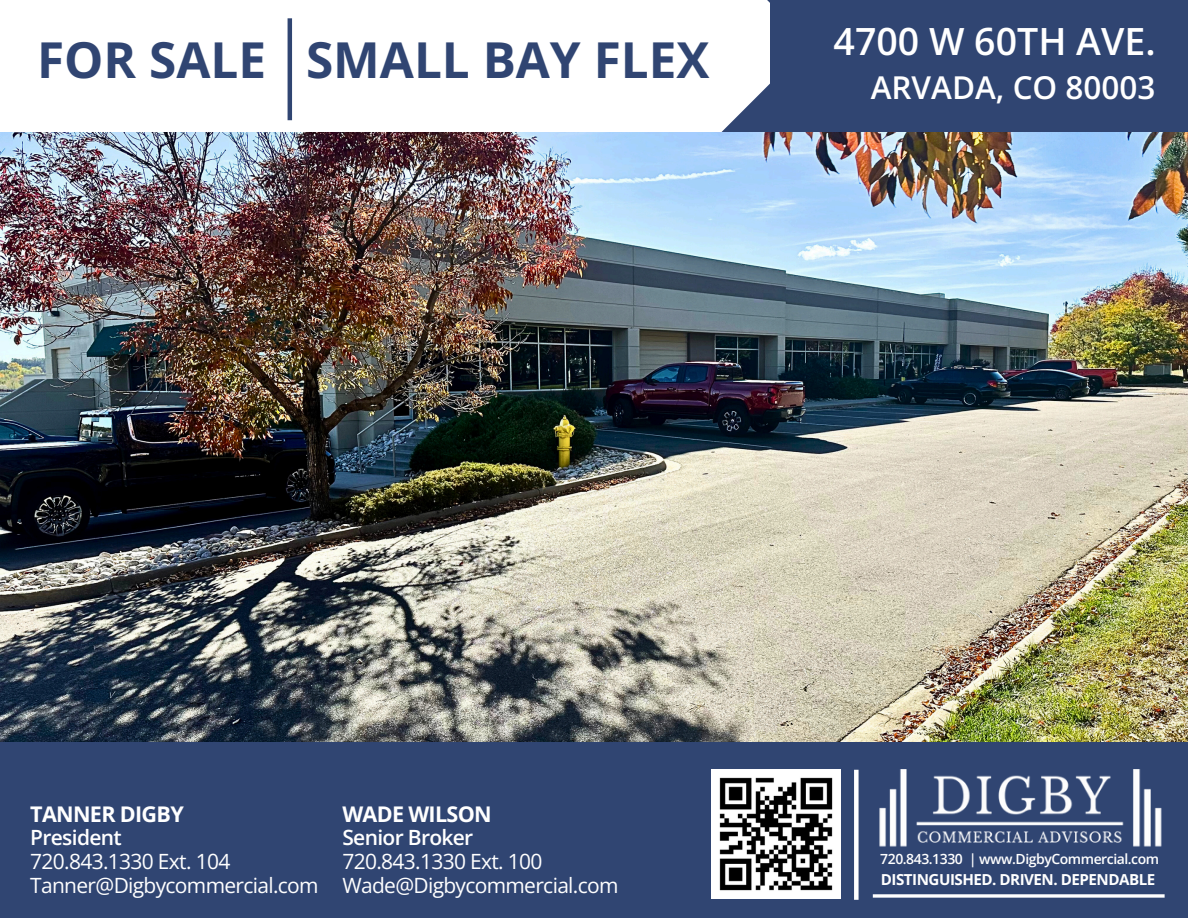
<style>
.page{position:relative;width:1188px;height:918px;background:#fff}
.page>*{position:absolute;margin:0;border:0;box-sizing:border-box;transform-origin:0 0}
.t1{font:700 49.5px "Open Sans";color:#304572}
.t2{font:600 37.5px "Open Sans";color:#fff}
.t3{font:600 31.5px "Open Sans";color:#fff}
.t4{font:700 21.6px "Open Sans";letter-spacing:-.03em;color:#fff}
.t5{font:21px/23.7px "Open Sans";letter-spacing:-.03em;color:#fff}
.t6{font:700 15.15px "Open Sans";letter-spacing:-.03em;color:#fff}
.t7{font:600 13.95px "Open Sans";letter-spacing:-.03em;color:#fff}
.s1{font-weight:600}
.s2{font-style:italic}
</style>
<div class="page">
<div style="left:0;top:742px;width:1188px;height:176px;background:#304572"></div>
<div style="left:0;top:0;width:1188px;height:132px;background:#304572"></div>
<div style="left:0;top:0;width:770px;height:143px;background:#fff"></div>
<img style="left:0;top:132px;width:1188px;height:610px">
<div style="left:854px;top:770px;width:5px;height:130px;background:#fff"></div>
<img style="left:854px;top:770px;width:308px;height:83px">
<svg style="left:873px;top:894px;width:292px;height:4px"></svg>
<hr style="left:288px;top:18px;width:4px;height:102px;background:#304572">
<img style="left:712px;top:770px;width:129px;height:128px">
<p class="t1" style="left:37px;top:25px;width:231px">FOR SALE</p>
<h1 class="t1" style="left:306px;top:25px;width:405px">SMALL BAY FLEX</h1>
<h3 class="t2" style="left:834px;top:15px;width:323px">4700 W 60TH AVE.</h3>
<h3 class="t3" style="left:871px;top:65px;width:286px">ARVADA, CO 80003</h3>
<h3 class="t4" style="left:30px;top:799px;width:155px">TANNER DIGBY</h3>
<h3 class="t5" style="left:30px;top:825px;width:290px"><span class="s1">President<br></span>720.843.1330 Ext. 104<br>Tanner@Digbycommercial.com</h3>
<p class="t4" style="left:342px;top:799px;width:151px">WADE WILSON</p>
<p class="t5" style="left:342px;top:825px;width:278px"><span class="s1">Senior Broker<br></span>720.843.1330 Ext. 100<br>Wade@Digbycommercial.com</p>
<h2 class="t7" style="left:880px;top:849px;width:280px">720.843.1330 <span class="s2">|</span> www.DigbyCommercial.com</h2>
<p class="t6" style="left:881px;top:868px;width:276px">DISTINGUISHED. DRIVEN. DEPENDABLE</p>
</div>
